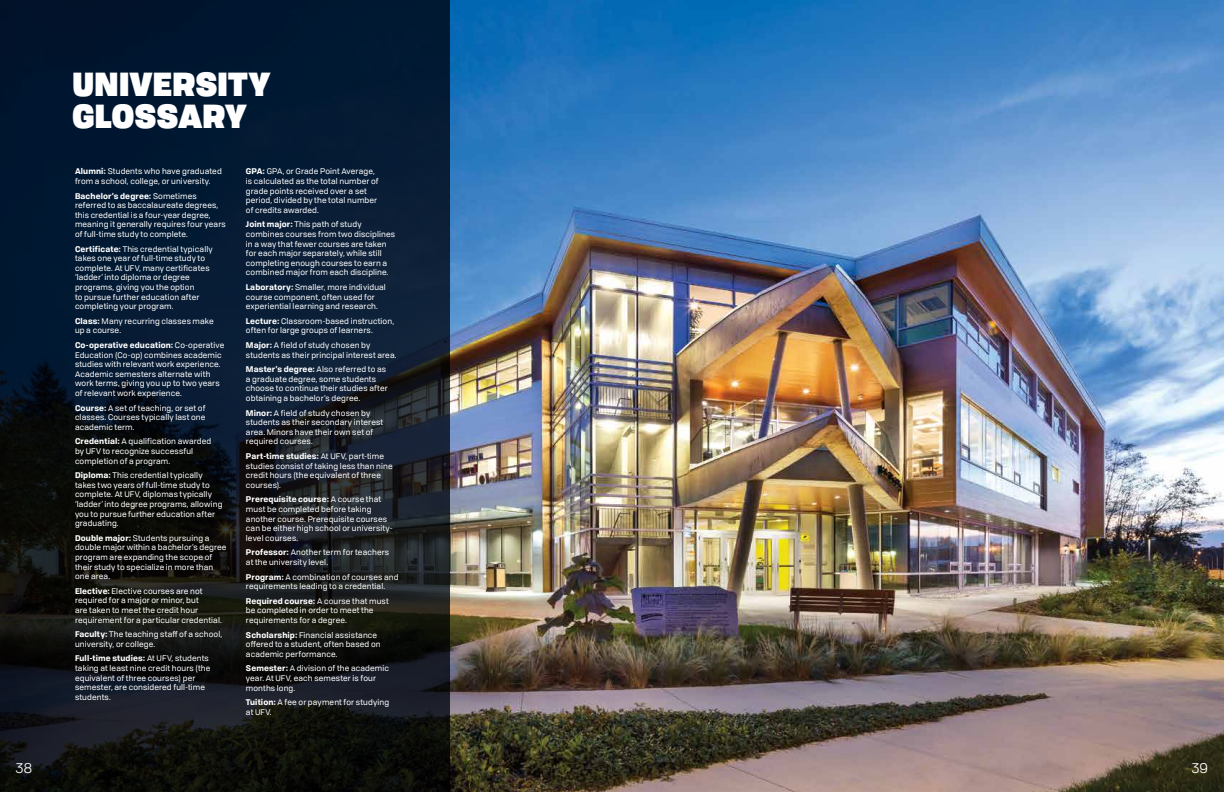
<style>
.page{position:relative;width:1224px;height:792px;background:#fff}
.page>*{position:absolute;margin:0;border:0;box-sizing:border-box;transform-origin:0 0}
.t1{font:900 32px/32px "Tofino";letter-spacing:-.005em;color:#fff}
.t2{font:14px "Tofino";color:#fff}
.t3{font:8px/9.6px "Tofino";letter-spacing:.015em;color:#fff}
.s1{font-weight:700}
</style>
<div class="page">
<img style="left:450px;top:0;width:774px;height:792px">
<svg style="left:0;top:0;width:450px;height:792px;background:#0b1724"></svg>
<h1 class="t1" style="left:72px;top:66px;width:200px">UNIVERSITY<br>GLOSSARY</h1>
<p class="t3" style="left:75px;top:166px;width:148px"><span class="s1">Alumni:</span> Students who have graduated from a school, college, or university.</p>
<p class="t3" style="left:75px;top:190px;width:152px"><span class="s1">Bachelor’s degree:</span> Sometimes referred to as baccalaureate degrees, this credential is a four-year degree, meaning it generally requires four years of full-time study to complete.</p>
<p class="t3" style="left:75px;top:243px;width:139px"><span class="s1">Certificate:</span> This credential typically takes one year of full-time study to complete. At UFV, many certificates ‘ladder’ into diploma or degree programs, giving you the option<br>to pursue further education after completing your program.</p>
<p class="t3" style="left:75px;top:316px;width:140px"><span class="s1">Class:</span> Many recurring classes make up a course.</p>
<p class="t3" style="left:75px;top:340px;width:151px"><span class="s1">Co-operative education:</span> Co-operative Education (Co-op) combines academic studies with relevant work experience.<br>Academic semesters alternate with work terms, giving you up to two years of relevant work experience.</p>
<p class="t3" style="left:75px;top:402px;width:132px;text-align:justify"><span class="s1">Course:</span> A set of teaching, or set of classes. Courses typically last one academic term.</p>
<p class="t3" style="left:75px;top:436px;width:138px"><span class="s1">Credential:</span> A qualification awarded by UFV to recognize successful completion of a program.</p>
<p class="t3" style="left:75px;top:470px;width:149px"><span class="s1">Diploma:</span> This credential typically takes two years of full-time study to complete. At UFV, diplomas typically ‘ladder’ into degree programs, allowing you to pursue further education after graduating.</p>
<p class="t3" style="left:75px;top:533px;width:153px"><span class="s1">Double major:</span> Students pursuing a double major within a bachelor’s degree program are expanding the scope of their study to specialize in more than one area.</p>
<p class="t3" style="left:75px;top:586px;width:148px"><span class="s1">Elective:</span> Elective courses are not required for a major or minor, but<br>are taken to meet the credit hour requirement for a particular credential.</p>
<p class="t3" style="left:75px;top:629px;width:149px"><span class="s1">Faculty:</span> The teaching staff of a school, university, or college.</p>
<p class="t3" style="left:75px;top:653px;width:137px"><span class="s1">Full-time studies:</span> At UFV, students taking at least nine credit hours (the equivalent of three courses) per semester, are considered full-time students.</p>
<p class="t3" style="left:246px;top:166px;width:134px"><span class="s1">GPA:</span> GPA, or Grade Point Average, is calculated as the total number of grade points received over a set period, divided by the total number of credits awarded.</p>
<p class="t3" style="left:246px;top:219px;width:151px"><span class="s1">Joint major:</span> This path of study combines courses from two disciplines in a way that fewer courses are taken for each major separately, while still completing enough courses to earn a combined major from each discipline.</p>
<p class="t3" style="left:246px;top:282px;width:141px"><span class="s1">Laboratory:</span> Smaller, more individual course component, often used for experiential learning and research.</p>
<p class="t3" style="left:246px;top:316px;width:150px"><span class="s1">Lecture:</span> Classroom-based instruction, often for large groups of learners.</p>
<p class="t3" style="left:246px;top:340px;width:152px"><span class="s1">Major:</span> A field of study chosen by students as their principal interest area.</p>
<p class="t3" style="left:246px;top:364px;width:143px"><span class="s1">Master’s degree:</span> Also referred to as a graduate degree, some students choose to continue their studies after obtaining a bachelor’s degree.</p>
<p class="t3" style="left:246px;top:407px;width:139px"><span class="s1">Minor:</span> A field of study chosen by students as their secondary interest area. Minors have their own set of required courses.</p>
<p class="t3" style="left:246px;top:451px;width:148px"><span class="s1">Part-time studies:</span> At UFV, part-time studies consist of taking less than nine credit hours (the equivalent of three courses).</p>
<p class="t3" style="left:246px;top:494px;width:148px"><span class="s1">Prerequisite course:</span> A course that must be completed before taking another course. Prerequisite courses can be either high school or university&shy;level courses.</p>
<p class="t3" style="left:246px;top:547px;width:145px"><span class="s1">Professor:</span> Another term for teachers at the university level.</p>
<p class="t3" style="left:246px;top:571px;width:154px"><span class="s1">Program:</span> A combination of courses and requirements leading to a credential.</p>
<p class="t3" style="left:246px;top:596px;width:144px"><span class="s1">Required course:</span> A course that must be completed in order to meet the requirements for a degree.</p>
<p class="t3" style="left:246px;top:629px;width:136px"><span class="s1">Scholarship:</span> Financial assistance offered to a student, often based on academic performance.</p>
<p class="t3" style="left:246px;top:663px;width:144px"><span class="s1">Semester:</span> A division of the academic year. At UFV, each semester is four months long.</p>
<p class="t3" style="left:246px;top:697px;width:145px"><span class="s1">Tuition:</span> A fee or payment for studying at UFV.</p>
<h2 class="t2" style="left:16px;top:758px;width:18px">38</h2>
<h2 class="t2" style="left:1192px;top:758px;width:18px">39</h2>
</div>
